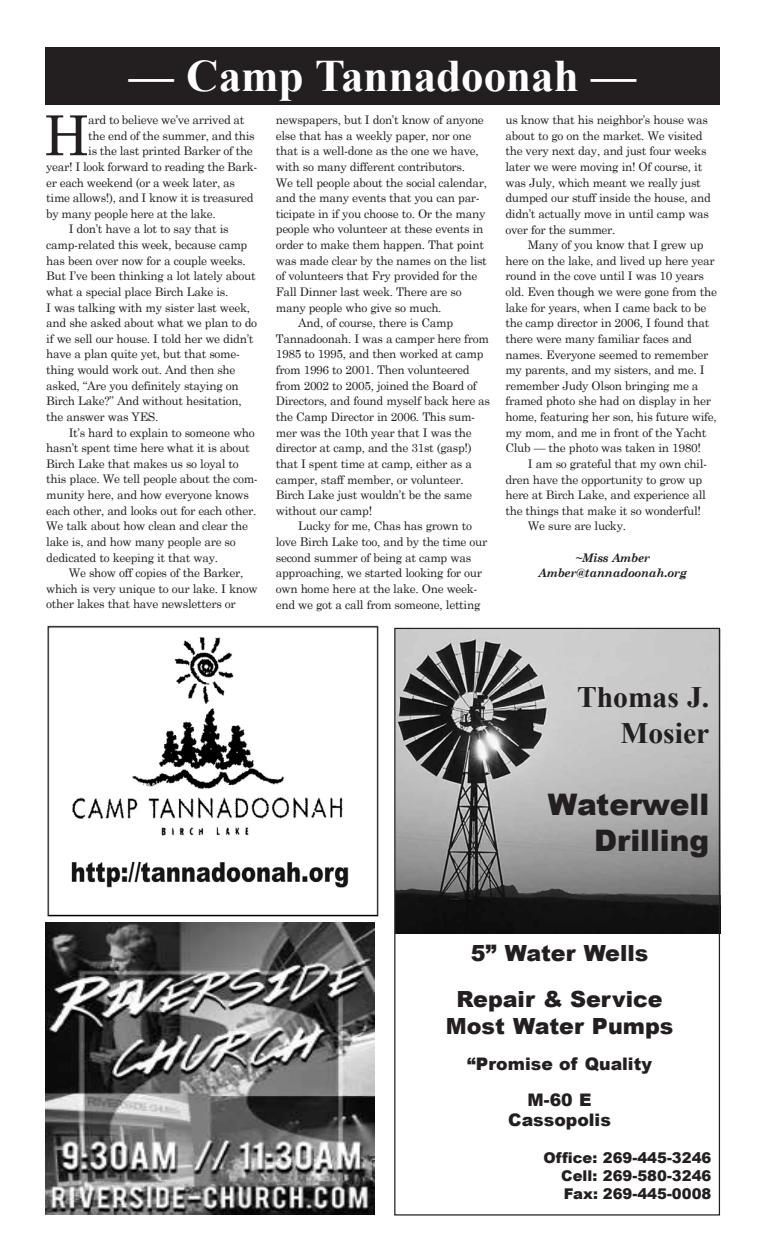
<style>
.page{position:relative;width:765px;height:1260px;background:#fff}
.page>*{position:absolute;margin:0;border:0;box-sizing:border-box;transform-origin:0 0}
.t1{font:55.12px "Century Schoolbook";color:#231f20}
.t2{font:700 45px "Times New Roman";color:#fff}
.t3{font:900 29.62px/35.6px "Arial";color:#231f20;text-align:right}
.t4{font:700 29.62px/35.6px "Times New Roman";color:#231f20;text-align:right}
.t5{font:900 22.25px/46.6px "Arial";color:#231f20;text-align:center}
.t6{font:900 17.25px/35.9px "Arial";color:#231f20;text-align:center}
.t7{font:900 14.88px/17.8px "Arial";color:#231f20;text-align:justify}
.t8{font:11.88px/15.6px "Century Schoolbook";letter-spacing:-.025em;color:#231f20}
.t9{font:italic 700 11.88px/15.6px "Century Schoolbook";letter-spacing:-.025em;color:#231f20;text-align:center}
</style>
<div class="page">
<img style="left:47px;top:625px;width:332px;height:291px">
<div style="left:45px;top:47px;width:675px;height:57px;background:#231f20"></div>
<img style="left:396px;top:630px;width:322px;height:303px">
<img style="left:45px;top:922px;width:329px;height:293px">
<h2 class="t2" style="left:129px;top:43px;width:509px">— Camp Tannadoonah —</h2>
<h1 class="t1" style="left:44px;top:89px;width:47px">H</h1>
<p class="t8" style="left:88px;top:111px;width:158px">ard to believe we’ve arrived at</p>
<p class="t8" style="left:88px;top:126px;width:168px">the end of the summer, and this</p>
<p class="t8" style="left:88px;top:142px;width:166px">is the last printed Barker of the</p>
<p class="t8" style="left:46px;top:158px;width:213px">year! I look forward to reading the Bark-</p>
<p class="t8" style="left:46px;top:173px;width:190px">er each weekend (or a week later, as</p>
<p class="t8" style="left:46px;top:189px;width:209px">time allows!), and I know it is treasured</p>
<p class="t8" style="left:46px;top:205px;width:171px">by many people here at the lake.</p>
<p class="t8" style="left:69px;top:220px;width:161px">I don’t have a lot to say that is</p>
<p class="t8" style="left:46px;top:236px;width:203px">camp-related this week, because camp</p>
<p class="t8" style="left:46px;top:252px;width:201px">has been over now for a couple weeks.</p>
<p class="t8" style="left:46px;top:267px;width:211px">But I’ve been thinking a lot lately about</p>
<p class="t8" style="left:46px;top:283px;width:184px">what a special place Birch Lake is.</p>
<p class="t8" style="left:46px;top:298px;width:205px">I was talking with my sister last week,</p>
<p class="t8" style="left:46px;top:314px;width:212px">and she asked about what we plan to do</p>
<p class="t8" style="left:46px;top:330px;width:209px">if we sell our house. I told her we didn’t</p>
<p class="t8" style="left:46px;top:345px;width:195px">have a plan quite yet, but that some-</p>
<p class="t8" style="left:46px;top:361px;width:191px">thing would work out. And then she</p>
<p class="t8" style="left:46px;top:377px;width:194px">asked, “Are you definitely staying on</p>
<p class="t8" style="left:46px;top:392px;width:197px">Birch Lake?” And without hesitation,</p>
<p class="t8" style="left:46px;top:408px;width:114px">the answer was YES.</p>
<p class="t8" style="left:69px;top:423px;width:188px">It’s hard to explain to someone who</p>
<p class="t8" style="left:46px;top:439px;width:205px">hasn’t spent time here what it is about</p>
<p class="t8" style="left:46px;top:455px;width:194px">Birch Lake that makes us so loyal to</p>
<p class="t8" style="left:46px;top:470px;width:213px">this place. We tell people about the com-</p>
<p class="t8" style="left:46px;top:486px;width:204px">munity here, and how everyone knows</p>
<p class="t8" style="left:46px;top:502px;width:212px">each other, and looks out for each other.</p>
<p class="t8" style="left:46px;top:517px;width:203px">We talk about how clean and clear the</p>
<p class="t8" style="left:46px;top:533px;width:191px">lake is, and how many people are so</p>
<p class="t8" style="left:46px;top:548px;width:173px">dedicated to keeping it that way.</p>
<p class="t8" style="left:69px;top:564px;width:176px">We show off copies of the Barker,</p>
<p class="t8" style="left:46px;top:580px;width:213px">which is very unique to our lake. I know</p>
<p class="t8" style="left:46px;top:595px;width:191px">other lakes that have newsletters or</p>
<p class="t8" style="left:276px;top:111px;width:210px">newspapers, but I don’t know of anyone</p>
<p class="t8" style="left:276px;top:127px;width:197px">else that has a weekly paper, nor one</p>
<p class="t8" style="left:276px;top:142px;width:204px">that is a well-done as the one we have,</p>
<p class="t8" style="left:276px;top:158px;width:191px">with so many different contributors.</p>
<p class="t8" style="left:276px;top:173px;width:213px">We tell people about the social calendar,</p>
<p class="t8" style="left:276px;top:189px;width:206px">and the many events that you can par-</p>
<p class="t8" style="left:276px;top:205px;width:211px">ticipate in if you choose to. Or the many</p>
<p class="t8" style="left:276px;top:220px;width:209px">people who volunteer at these events in</p>
<p class="t8" style="left:276px;top:236px;width:210px">order to make them happen. That point</p>
<p class="t8" style="left:276px;top:252px;width:213px">was made clear by the names on the list</p>
<p class="t8" style="left:276px;top:267px;width:203px">of volunteers that Fry provided for the</p>
<p class="t8" style="left:276px;top:283px;width:187px">Fall Dinner last week. There are so</p>
<p class="t8" style="left:276px;top:298px;width:167px">many people who give so much.</p>
<p class="t8" style="left:298px;top:314px;width:156px">And, of course, there is Camp</p>
<p class="t8" style="left:276px;top:330px;width:215px">Tannadoonah. I was a camper here from</p>
<p class="t8" style="left:276px;top:345px;width:209px">1985 to 1995, and then worked at camp</p>
<p class="t8" style="left:276px;top:361px;width:195px">from 1996 to 2001. Then volunteered</p>
<p class="t8" style="left:276px;top:377px;width:202px">from 2002 to 2005, joined the Board of</p>
<p class="t8" style="left:276px;top:392px;width:216px">Directors, and found myself back here as</p>
<p class="t8" style="left:276px;top:408px;width:201px">the Camp Director in 2006. This sum-</p>
<p class="t8" style="left:276px;top:424px;width:197px">mer was the 10th year that I was the</p>
<p class="t8" style="left:276px;top:439px;width:197px">director at camp, and the 31st (gasp!)</p>
<p class="t8" style="left:276px;top:455px;width:198px">that I spent time at camp, either as a</p>
<p class="t8" style="left:276px;top:470px;width:189px">camper, staff member, or volunteer.</p>
<p class="t8" style="left:276px;top:486px;width:198px">Birch Lake just wouldn’t be the same</p>
<p class="t8" style="left:276px;top:502px;width:98px">without our camp!</p>
<p class="t8" style="left:298px;top:517px;width:175px">Lucky for me, Chas has grown to</p>
<p class="t8" style="left:276px;top:533px;width:213px">love Birch Lake too, and by the time our</p>
<p class="t8" style="left:276px;top:549px;width:197px">second summer of being at camp was</p>
<p class="t8" style="left:276px;top:564px;width:208px">approaching, we started looking for our</p>
<p class="t8" style="left:276px;top:580px;width:203px">own home here at the lake. One week-</p>
<p class="t8" style="left:276px;top:595px;width:206px">end we got a call from someone, letting</p>
<p class="t8" style="left:505px;top:111px;width:207px">us know that his neighbor’s house was about to go on the market. We visited the very next day, and just four weeks later we were moving in! Of course, it was July, which meant we really just dumped our stuff inside the house, and didn’t actually move in until camp was over for the summer.</p>
<p class="t8" style="left:505px;top:236px;width:213px;text-indent:23px">Many of you know that I grew up here on the lake, and lived up here year round in the cove until I was 10 years old. Even though we were gone from the lake for years, when I came back to be the camp director in 2006, I found that there were many familiar faces and names. Everyone seemed to remember my parents, and my sisters, and me. I remember Judy Olson bringing me a framed photo she had on display in her home, featuring her son, his future wife, my mom, and me in front of the Yacht Club — the photo was taken in 1980!</p>
<p class="t8" style="left:528px;top:455px;width:181px">I am so grateful that my own chil-</p>
<p class="t8" style="left:505px;top:470px;width:198px">dren have the opportunity to grow up</p>
<p class="t8" style="left:505px;top:486px;width:202px">here at Birch Lake, and experience all</p>
<p class="t8" style="left:505px;top:502px;width:197px">the things that make it so wonderful!</p>
<p class="t8" style="left:528px;top:517px;width:100px">We sure are lucky.</p>
<p class="t9" style="left:538px;top:549px;width:150px">~Miss Amber<br>Amber@tannadoonah.org</p>
<h3 class="t4" style="left:577px;top:679px;width:134px">Thomas J.<br>Mosier</h3>
<h3 class="t3" style="left:548px;top:786px;width:163px">Waterwell<br>Drilling</h3>
<h3 class="t5" style="left:457px;top:929px;width:208px">5” Water Wells<br>Repair &amp; Service</h3>
<h3 class="t5" style="left:446px;top:1002px;width:229px">Most Water Pumps</h3>
<h3 class="t6" style="left:467px;top:1045px;width:186px">“Promise of Quality<br>M-60 E</h3>
<h3 class="t6" style="left:508px;top:1102px;width:104px">Cassopolis</h3>
<p class="t7" style="left:561px;top:1149px;width:152px;text-indent:-18px">Office: 269-445-3246<br>Cell: 269-580-3246<br>Fax: 269-445-0008</p>
</div>
